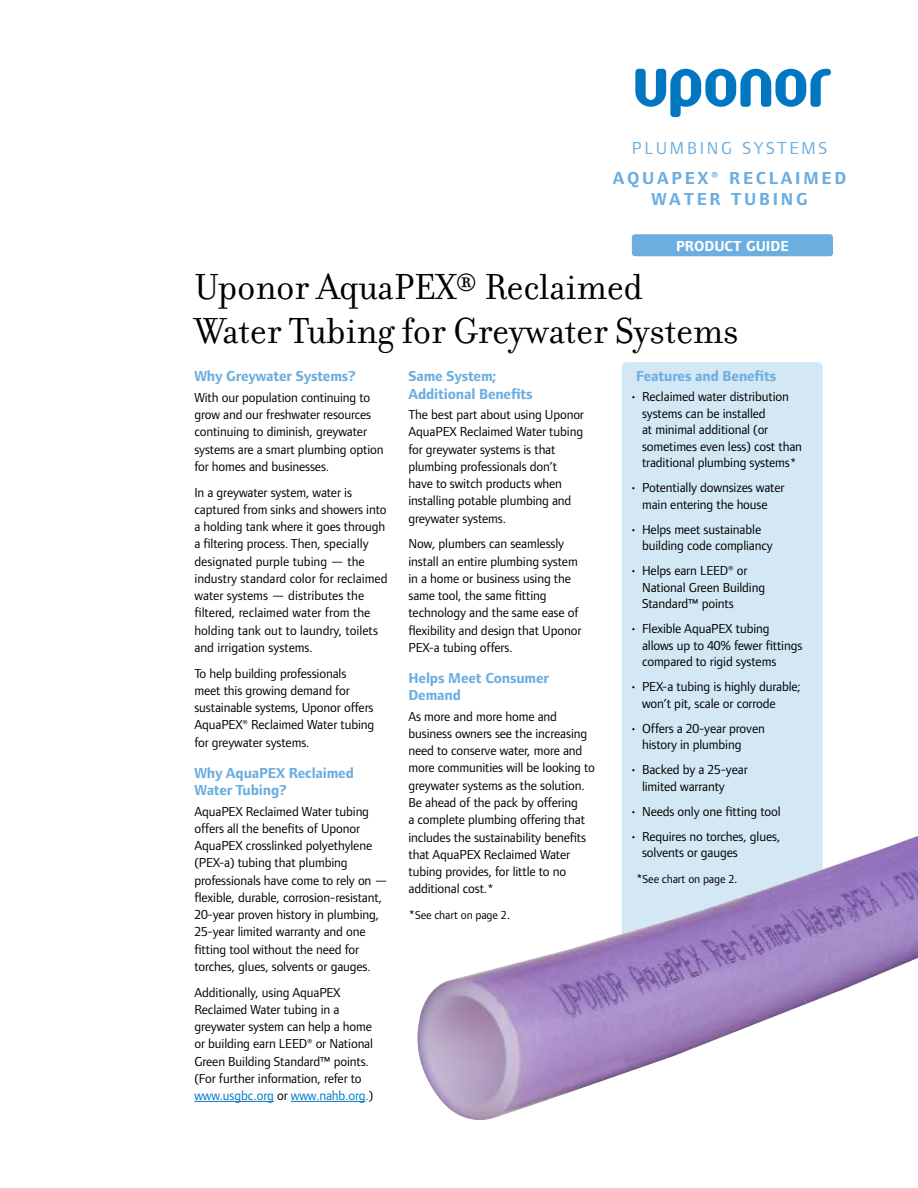
<style>
.page{position:relative;width:918px;height:1188px;background:#fff}
.page>*{position:absolute;margin:0;border:0;box-sizing:border-box;transform-origin:0 0}
.t1{font:39px/43.5px "Filosofia Regular Lining";letter-spacing:-.005em;color:#000}
.t2{font:700 18px "Foundry Form Sans";letter-spacing:.15em;color:#6caedf}
.t3{font:18px "Foundry Form Sans";letter-spacing:.15em;color:#6caedf}
.t4{font:700 15px/17.2px "Foundry Form Sans";letter-spacing:-.01em;color:#6caedf}
.t5{font:700 15px "Foundry Form Sans";color:#fff}
.t6{font:13.5px/17.2px "Foundry Form Sans";letter-spacing:-.01em;color:#000}
.t7{font:12px "Foundry Form Sans";letter-spacing:-.01em;color:#000}
.s1{color:#0079c1}
.s2{font-size:13.5px}
</style>
<div class="page">
<div style="left:622px;top:362px;width:201px;height:616px;background:#d3e7f5;border-radius:5px"></div>
<svg style="left:635px;top:69px;width:196px;height:48px"></svg>
<div style="left:632px;top:234px;width:201px;height:22px;background:#6caedf;border-radius:3px"></div>
<hr style="left:194px;top:1101px;width:80px;height:1px;background:#0079c1">
<hr style="left:291px;top:1101px;width:75px;height:1px;background:#0079c1">
<img style="left:417px;top:836px;width:501px;height:284px">
<h2 class="t3" style="left:632px;top:138px;width:195px">plumbing Systems</h2>
<h2 class="t2" style="left:613px;top:168px;width:130px">AQUAPEX® REC</h2>
<h2 class="t2" style="left:769px;top:168px;width:66px">LAI MED</h2>
<h2 class="t2" style="left:651px;top:189px;width:46px">WATER</h2>
<h2 class="t2" style="left:731px;top:189px;width:78px">TUBING</h2>
<p class="t5" style="left:676px;top:237px;width:114px">Product Guide</p>
<h1 class="t1" style="left:194px;top:266px;width:545px">Uponor AquaPEX® Reclaimed<br>Water Tubing for Greywater Systems</h1>
<p class="t4" style="left:194px;top:368px;width:163px">Why Greywater Systems?</p>
<p class="t6" style="left:194px;top:389px;width:191px">With our population continuing to grow and our freshwater resources continuing to diminish, greywater systems are a smart plumbing option for homes and businesses.</p>
<p class="t6" style="left:194px;top:483px;width:195px">I n a greywater system, water is captured from sinks and showers into a holding tank where it goes through a filtering process. Then, specially designated purple tubing — the industry standard color for reclaimed water systems — distributes the filtered, reclaimed water from the holding tank out to laundry, toilets and irrigation systems.</p>
<p class="t6" style="left:194px;top:664px;width:181px">To help building professionals meet this growing demand for sustainable systems, U ponor offers<br>AquaPEX® Reclaimed Water tubing for greywater systems.</p>
<p class="t4" style="left:194px;top:764px;width:161px">Why AquaPEX Reclaimed<br>Water Tubing?</p>
<p class="t6" style="left:194px;top:802px;width:195px">AquaPEX Reclaimed Water tubing offers all the benefits of U ponor AquaPEX crosslinked polyethylene (PEX-a) tubing that plumbing professionals have come to rely on — flexible, durable, corrosion-resistant, 20-year proven history in plumbing, 25-year limited warranty and one fitting tool without the need for torches, glues, solvents or gauges.</p>
<p class="t6" style="left:194px;top:983px;width:180px">Additionally, using AquaPEX<br>Reclaimed Water tubing in a greywater system can help a home or building earn LEED® or National<br>Green Building Standard™ points. (For further information, refer to <span class="s1">www.usgbc.org</span> or <span class="s1">www.nahb.org.</span>)</p>
<p class="t4" style="left:636px;top:368px;width:142px">Features and Benefits</p>
<p class="t6" style="left:642px;top:388px;width:162px;line-height:16.5px;text-indent:-12px">• Reclaimed water distribution systems can be installed<br>at minimal additional (or sometimes even less) cost than traditional plumbing systems*</p>
<p class="t6" style="left:630px;top:479px;width:156px;line-height:16.5px;text-align:center">• Potentially downsizes water main entering the house</p>
<p class="t6" style="left:642px;top:521px;width:132px;line-height:16.5px;text-indent:-12px">• Helps meet sustainable building code compliancy</p>
<p class="t6" style="left:642px;top:562px;width:125px;line-height:16.5px;text-indent:-12px">• Helps earn LEED® or<br>National Green Building<br>Standard™ points</p>
<p class="t6" style="left:642px;top:620px;width:162px;line-height:16.5px;text-indent:-12px">• Flexible AquaPEX tubing allows up to 40% fewer fittings compared to rigid systems</p>
<p class="t6" style="left:642px;top:678px;width:160px;line-height:16.5px;text-indent:-12px">• PEX-a tubing is highly durable; won’t pit, scale or corrode</p>
<p class="t6" style="left:642px;top:720px;width:124px;line-height:16.5px;text-indent:-12px">• Offers a 20-year proven history in plumbing</p>
<p class="t6" style="left:642px;top:761px;width:107px;line-height:16.5px;text-indent:-12px">• Backed by a 25-year limited warranty</p>
<p class="t6" style="left:630px;top:802px;width:152px">• Needs only one fitting tool</p>
<p class="t6" style="left:642px;top:828px;width:140px;line-height:16.5px;text-indent:-12px">• Requires no torches, glues, solvents or gauges</p>
<p class="t7" style="left:636px;top:872px;width:103px"><span class="s2">*</span>See chart on page 2<span class="s2">.</span></p>
<p class="t4" style="left:408px;top:368px;width:126px">Same System;<br>Additional Benefits</p>
<p class="t6" style="left:408px;top:406px;width:177px">The best part about using U ponor<br>AquaPEX Reclaimed Water tubing for greywater systems is that plumbing professionals don’t have to switch products when installing potable plumbing and greywater systems.</p>
<p class="t6" style="left:408px;top:535px;width:174px">Now, plumbers can seamlessly install an entire plumbing system in a home or business using the same tool, the same fitting technology and the same ease of flexibility and design that U ponor<br>PEX-a tubing offers.</p>
<p class="t4" style="left:408px;top:669px;width:142px">Helps Meet Consumer<br>Demand</p>
<p class="t6" style="left:408px;top:707px;width:188px">As more and more home and business owners see the increasing need to conserve water, more and more communities will be looking to greywater systems as the solution.<br>Be ahead of the pack by offering<br>a complete plumbing offering that includes the sustainability benefits that AquaPEX Reclaimed Water tubing provides, for little to no additional cost.*</p>
<p class="t7" style="left:408px;top:908px;width:103px"><span class="s2">*</span>See chart on page 2<span class="s2">.</span></p>
</div>
